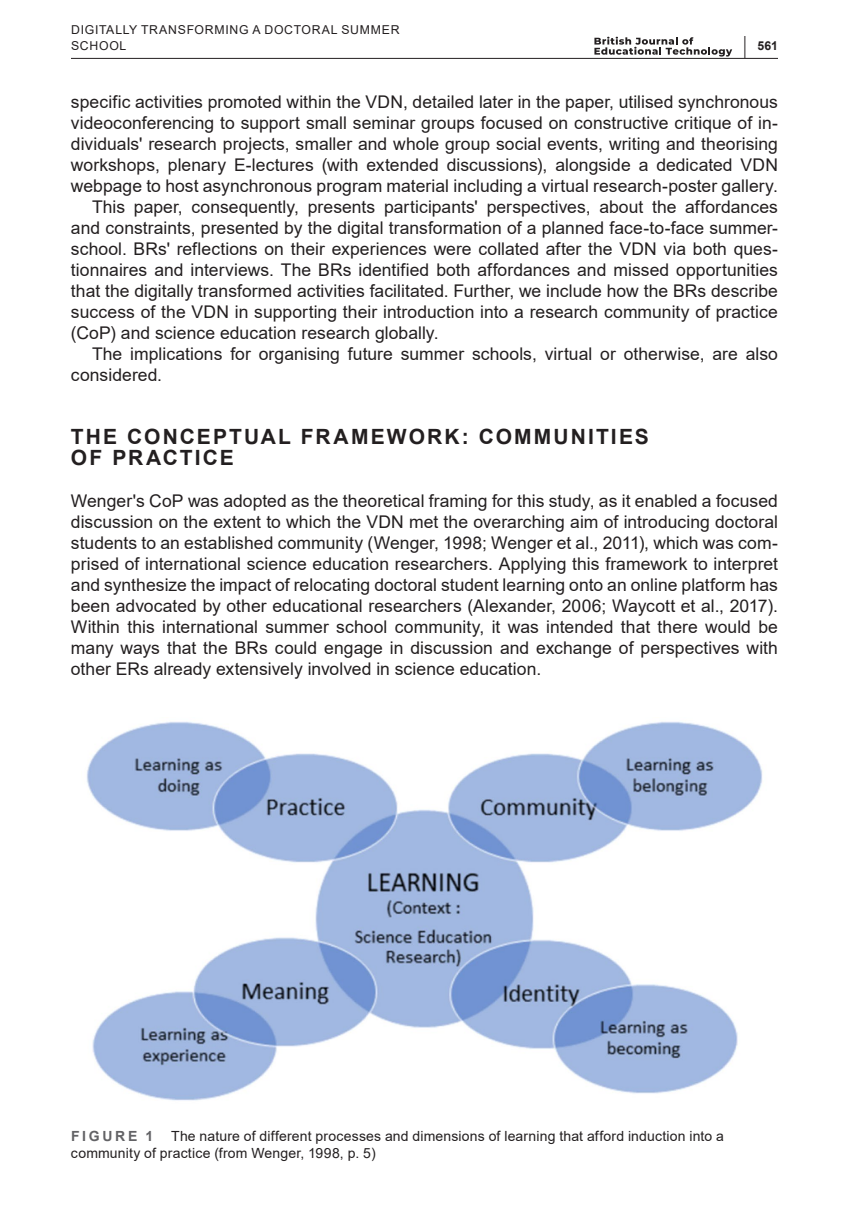
<style>
.page{position:relative;width:849px;height:1221px;background:#fff}
.page>*{position:absolute;margin:0;border:0;box-sizing:border-box;transform-origin:0 0}
.t1{font:700 21px/21px "Arial";letter-spacing:.1em;color:#231f20}
.t2{font:17.5px/21px "Arial";letter-spacing:.005em;color:#231f20;text-align:justify}
.t3{font:14px/17.5px "Arial";letter-spacing:.01em;color:#231f20}
.t4{font:700 14px "Arial";letter-spacing:.19em;color:#636366}
.t5{font:12.25px/15.8px "Arial";letter-spacing:.055em;color:#231f20}
.t6{font:700 12.25px "Arial";color:#231f20}
.s1{font-size:23.62px}
</style>
<div class="page">
<hr style="left:71px;top:58px;width:706px;height:1px;background:#231f20">
<svg style="left:594px;top:37px;width:138px;height:20px"></svg>
<img style="left:86px;top:722px;width:677px;height:379px">
<p class="t5" style="left:71px;top:22px;width:330px">DIGITALLY TRANSFORMING A DOCTORAL SUMMER<br>SCHOOL</p>
<p class="t6" style="left:743px;top:37px;width:36px"><span class="s1">|</span> 561</p>
<p class="t2" style="left:71px;top:91px;width:708px">specific activities promoted within the VDN, detailed later in the paper, utilised synchronous</p>
<p class="t2" style="left:71px;top:112px;width:708px">videoconferencing to support small seminar groups focused on constructive critique of in-</p>
<p class="t2" style="left:71px;top:133px;width:708px">dividuals' research projects, smaller and whole group social events, writing and theorising</p>
<p class="t2" style="left:71px;top:154px;width:708px">workshops, plenary E-lectures (with extended discussions), alongside a dedicated VDN</p>
<p class="t2" style="left:71px;top:175px;width:708px">webpage to host asynchronous program material including a virtual research-poster gallery.</p>
<p class="t2" style="left:92px;top:196px;width:687px">This paper, consequently, presents participants' perspectives, about the affordances</p>
<p class="t2" style="left:71px;top:217px;width:708px">and constraints, presented by the digital transformation of a planned face-to-face summer-</p>
<p class="t2" style="left:71px;top:238px;width:708px">school. BRs' reflections on their experiences were collated after the VDN via both ques-</p>
<p class="t2" style="left:71px;top:259px;width:708px">tionnaires and interviews. The BRs identified both affordances and missed opportunities</p>
<p class="t2" style="left:71px;top:280px;width:708px">that the digitally transformed activities facilitated. Further, we include how the BRs describe</p>
<p class="t2" style="left:71px;top:301px;width:708px">success of the VDN in supporting their introduction into a research community of practice</p>
<p class="t2" style="left:71px;top:322px;width:369px">(CoP) and science education research globally.</p>
<p class="t2" style="left:92px;top:343px;width:687px">The implications for organising future summer schools, virtual or otherwise, are also</p>
<p class="t2" style="left:71px;top:364px;width:93px">considered.</p>
<p class="t1" style="left:71px;top:426px;width:579px">THE CONCEPTUAL FRAMEWORK: COMMUNITIES<br>OF PRACTICE</p>
<p class="t2" style="left:71px;top:490px;width:708px">Wenger's CoP was adopted as the theoretical framing for this study, as it enabled a focused discussion on the extent to which the VDN met the overarching aim of introducing doctoral students to an established community (Wenger, 1998; Wenger et al., 2011), which was com&shy;prised of international science education researchers. Applying this framework to interpret and synthesize the impact of relocating doctoral student learning onto an online platform has been advocated by other educational researchers (Alexander, 2006; Waycott et al., 2017).<br>Within this international summer school community, it was intended that there would be many ways that the BRs could engage in discussion and exchange of perspectives with other ERs already extensively involved in science education.</p>
<p class="t3" style="left:71px;top:1126px;width:654px;text-indent:100px">The nature of different processes and dimensions of learning that afford induction into a community of practice (from Wenger, 1998, p. 5)</p>
<p class="t4" style="left:71px;top:1125px;width:83px">FIGURE 1</p>
</div>
